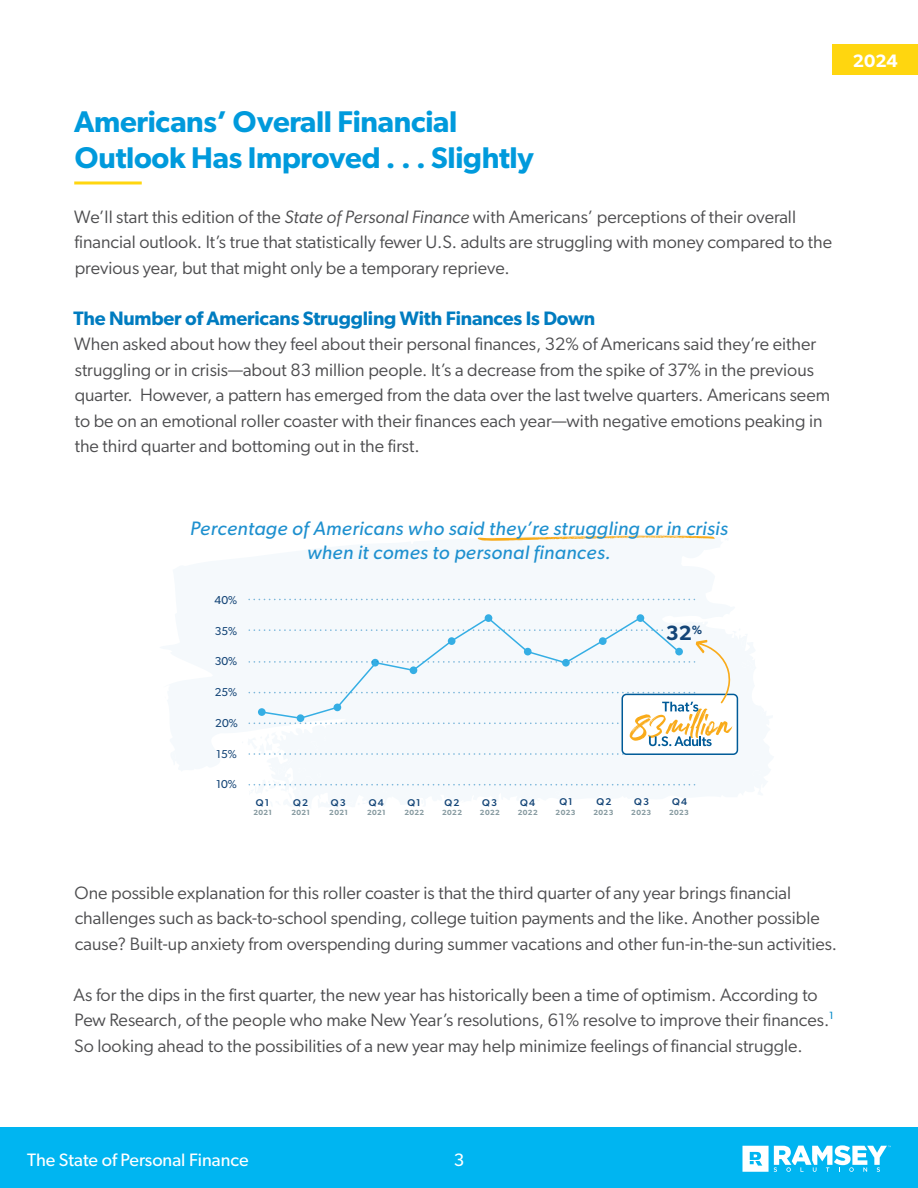
<style>
.page{position:relative;width:918px;height:1188px;background:#fff}
.page>*{position:absolute;margin:0;border:0;box-sizing:border-box;transform-origin:0 0}
.t1{font:600 30px/36px "Gibson";letter-spacing:-.01em;color:#009adc}
.t2{font:600 20.7px "Gibson";color:#144577}
.t3{font:italic 19.5px/24px "Gibson";letter-spacing:.02em;color:#1e90cf;text-align:center}
.t4{font:600 19.5px "Gibson";letter-spacing:-.01em;color:#007cc0}
.t5{font:18px/25.5px "Gibson";color:#4d4d4f}
.t6{font:18px "Gibson";color:#fff}
.t7{font:600 18px "Gibson";color:#fff}
.t8{font:11.55px "Gibson";color:#144577}
.t9{font:500 9.9px "Gibson";letter-spacing:.12em;color:#144577}
.t10{font:600 7.5px "Gibson";letter-spacing:.05em;color:#84989e}
.s1{font-style:italic}
</style>
<div class="page">
<div style="left:0;top:1127px;width:918px;height:61px;background:#00b5f1"></div>
<div style="left:833px;top:44px;width:85px;height:31px;background:#ffd60f"></div>
<svg style="left:742px;top:1145px;width:149px;height:26px"></svg>
<hr style="left:74px;top:181px;width:68px;height:3px;background:#ffd60f">
<div style="left:485px;top:614px;width:7px;height:8px;background:#35aee4;border-radius:50%"></div>
<div style="left:637px;top:614px;width:7px;height:8px;background:#35aee4;border-radius:50%"></div>
<svg style="left:249px;top:599px;width:446px;height:1px"></svg>
<svg style="left:249px;top:629px;width:11px;height:2px"></svg>
<svg style="left:260px;top:616px;width:407px;height:24px"></svg>
<svg style="left:477px;top:536px;width:238px;height:5px"></svg>
<div style="left:622px;top:694px;width:116px;height:61px;border:2px solid #005b98;border-radius:4px"></div>
<svg style="left:248px;top:640px;width:485px;height:146px"></svg>
<h1 class="t1" style="left:74px;top:103px;width:461px">Americans’ Overall Financial<br>Outlook Has Improved . . . Slightly</h1>
<p class="t5" style="left:74px;top:204px;width:759px">We’ll start this edition of the <span class="s1">State of Personal Finance</span> with Americans’ perceptions of their overall financial outlook. It’s true that statistically fewer U.S. adults are struggling with money compared to the previous year, but that might only be a temporary reprieve.</p>
<p class="t4" style="left:73px;top:306px;width:523px">The Number of Americans Struggling With Finances Is Down</p>
<p class="t5" style="left:74px;top:331px;width:757px">When asked about how they feel about their personal finances, 32% of Americans said they’re either struggling or in crisis—about 83 million people. It’s a decrease from the spike of 37% in the previous quarter. However, a pattern has emerged from the data over the last twelve quarters. Americans seem to be on an emotional roller coaster with their finances each year—with negative emotions peaking in the third quarter and bottoming out in the first.</p>
<p class="t7" style="left:853px;top:50px;width:46px">2024</p>
<p class="t3" style="left:190px;top:516px;width:539px">Percentage of Americans who said they’re struggling or in crisis when it comes to personal finances.</p>
<p class="t8" style="left:215px;top:593px;width:24px">40%</p>
<p class="t8" style="left:215px;top:624px;width:24px">35%</p>
<p class="t8" style="left:215px;top:655px;width:24px">30%</p>
<p class="t8" style="left:215px;top:685px;width:24px">25%</p>
<p class="t8" style="left:215px;top:716px;width:24px">20%</p>
<p class="t8" style="left:216px;top:747px;width:22px">15%</p>
<p class="t8" style="left:216px;top:777px;width:22px">10%</p>
<p class="t9" style="left:256px;top:797px;width:15px">Q1</p>
<p class="t10" style="left:253px;top:808px;width:20px">2021</p>
<p class="t2" style="left:666px;top:621px;width:38px">32<sup>%</sup></p>
<p class="t9" style="left:293px;top:797px;width:16px">Q2</p>
<p class="t10" style="left:291px;top:808px;width:20px">2021</p>
<p class="t9" style="left:331px;top:797px;width:16px">Q3</p>
<p class="t10" style="left:329px;top:808px;width:20px">2021</p>
<p class="t9" style="left:369px;top:797px;width:16px">Q4</p>
<p class="t10" style="left:367px;top:808px;width:20px">2021</p>
<p class="t9" style="left:407px;top:797px;width:15px">Q1</p>
<p class="t10" style="left:404px;top:808px;width:21px">2022</p>
<p class="t9" style="left:444px;top:797px;width:16px">Q2</p>
<p class="t10" style="left:442px;top:808px;width:21px">2022</p>
<p class="t9" style="left:482px;top:797px;width:16px">Q3</p>
<p class="t10" style="left:480px;top:808px;width:21px">2022</p>
<p class="t9" style="left:520px;top:797px;width:16px">Q4</p>
<p class="t10" style="left:518px;top:808px;width:21px">2022</p>
<p class="t9" style="left:559px;top:796px;width:15px">Q1</p>
<p class="t10" style="left:556px;top:808px;width:21px">2023</p>
<p class="t9" style="left:596px;top:796px;width:16px">Q2</p>
<p class="t10" style="left:593px;top:808px;width:21px">2023</p>
<p class="t9" style="left:634px;top:796px;width:16px">Q3</p>
<p class="t10" style="left:631px;top:808px;width:21px">2023</p>
<p class="t9" style="left:672px;top:796px;width:16px">Q4</p>
<p class="t10" style="left:669px;top:808px;width:21px">2023</p>
<p class="t5" style="left:75px;top:879px;width:764px">One possible explanation for this roller coaster is that the third quarter of any year brings financial challenges such as back-to-school spending, college tuition payments and the like. Another possible cause? Built-up anxiety from overspending during summer vacations and other fun-in-the-sun activities.</p>
<p class="t5" style="left:74px;top:981px;width:762px">As for the dips in the first quarter, the new year has historically been a time of optimism. According to<br>Pew Research, of the people who make New Year’s resolutions, 61% resolve to improve their finances.<sup>1<br></sup>So looking ahead to the possibilities of a new year may help minimize feelings of financial struggle.</p>
<p class="t6" style="left:27px;top:1149px;width:223px">The State of Personal Finance</p>
<p class="t6" style="left:454px;top:1149px;width:12px">3</p>
</div>
